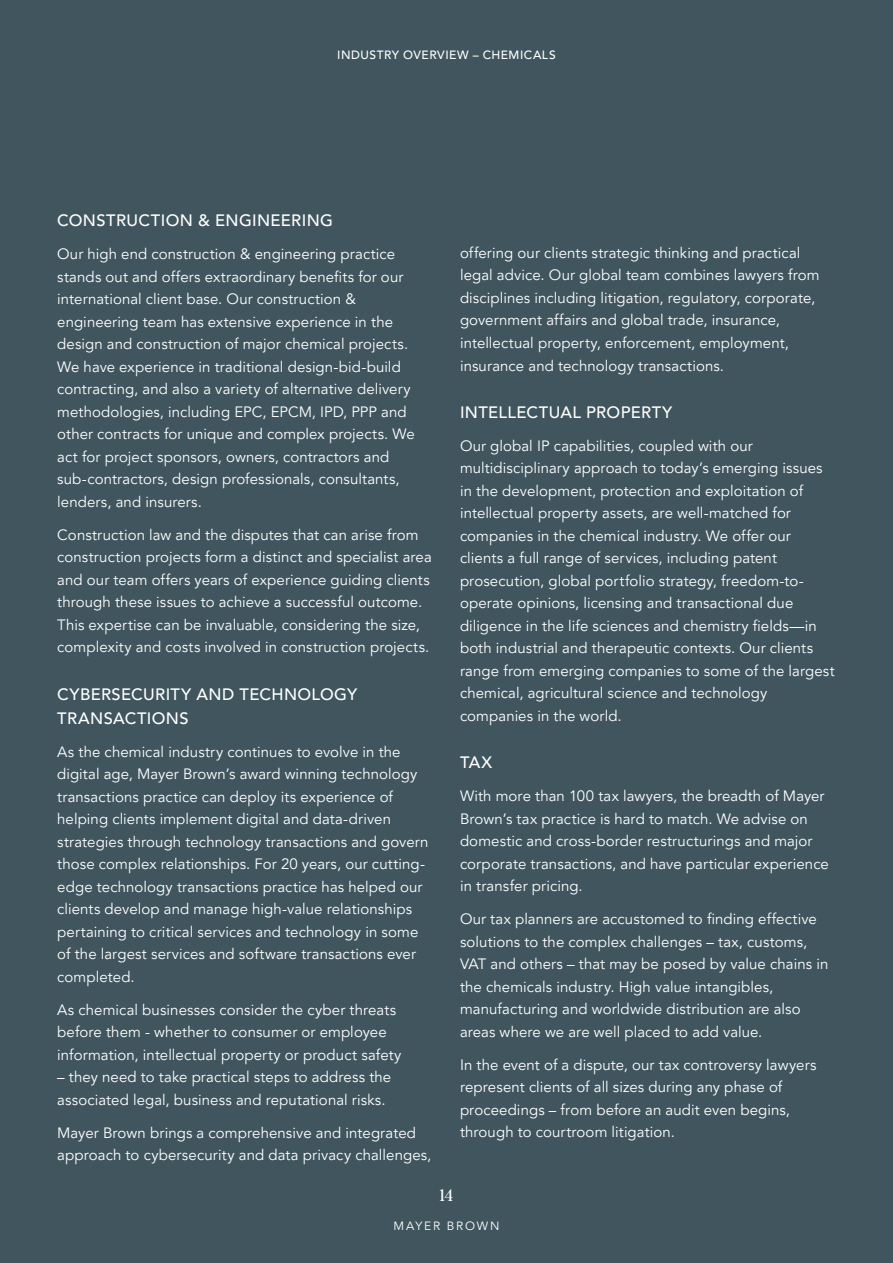
<style>
.page{position:relative;width:893px;height:1263px;background:#40555e}
.page>*{position:absolute;margin:0;border:0;box-sizing:border-box;transform-origin:0 0}
.t1{font:500 16.5px/24px "Avenir LT Pro";letter-spacing:.02em;color:#fff}
.Title_Large{font:16.5px "Burgess Pro";color:#fff}
.Body_copy{font:15px/22.5px "Avenir LT Pro";letter-spacing:.005em;color:#fff}
.Title_Large-2{font:500 12px "Avenir LT Pro";letter-spacing:.04em;color:#fff}
.Title_Large-3{font:12px "Avenir LT Pro";letter-spacing:.15em;color:#fff}
</style>
<div class="page">
<p class="Title_Large-2" style="left:337px;top:47px;width:220px">INDUSTRY OVERVIEW – CHEMICALS</p>
<h2 class="t1" style="left:57px;top:209px;width:277px">CONSTRUCTION &amp; ENGINEERING</h2>
<p class="Body_copy" style="left:57px;top:243px;width:359px">Our high end construction &amp; engineering practice stands out and offers extraordinary benefits for our international client base. Our construction &amp; engineering team has extensive experience in the design and construction of major chemical projects.<br>We have experience in traditional design-bid-build contracting, and also a variety of alternative delivery methodologies, including EPC, EPCM, IPD, PPP and other contracts for unique and complex projects. We act for project sponsors, owners, contractors and sub-contractors, design professionals, consultants, lenders, and insurers.</p>
<p class="Body_copy" style="left:57px;top:524px;width:376px">Construction law and the disputes that can arise from construction projects form a distinct and specialist area and our team offers years of experience guiding clients through these issues to achieve a successful outcome.<br>This expertise can be invaluable, considering the size, complexity and costs involved in construction projects.</p>
<h2 class="t1" style="left:57px;top:682px;width:302px">CYBERSECURITY AND TECHNOLOGY<br>TRANSACTIONS</h2>
<p class="Body_copy" style="left:57px;top:740px;width:373px">As the chemical industry continues to evolve in the digital age, Mayer Brown’s award winning technology transactions practice can deploy its experience of helping clients implement digital and data-driven strategies through technology transactions and govern those complex relationships. For 20 years, our cutting&shy;edge technology transactions practice has helped our clients develop and manage high-value relationships pertaining to critical services and technology in some of the largest services and software transactions ever completed.</p>
<p class="Body_copy" style="left:57px;top:998px;width:346px">As chemical businesses consider the cyber threats before them - whether to consumer or employee information, intellectual property or product safety</p>
<p class="Body_copy" style="left:57px;top:1066px;width:336px">– they need to take practical steps to address the associated legal, business and reputational risks.</p>
<p class="Body_copy" style="left:57px;top:1121px;width:376px">Mayer Brown brings a comprehensive and integrated approach to cybersecurity and data privacy challenges,</p>
<p class="Body_copy" style="left:460px;top:242px;width:361px">offering our clients strategic thinking and practical legal advice. Our global team combines lawyers from disciplines including litigation, regulatory, corporate, government affairs and global trade, insurance, intellectual property, enforcement, employment, insurance and technology transactions.</p>
<h2 class="t1" style="left:460px;top:400px;width:214px">INTELLECTUAL PROPERTY</h2>
<p class="Body_copy" style="left:460px;top:435px;width:376px">Our global IP capabilities, coupled with our multidisciplinary approach to today’s emerging issues in the development, protection and exploitation of intellectual property assets, are well-matched for companies in the chemical industry. We offer our clients a full range of services, including patent prosecution, global portfolio strategy, freedom-to&shy;operate opinions, licensing and transactional due diligence in the life sciences and chemistry fields—in both industrial and therapeutic contexts. Our clients range from emerging companies to some of the largest chemical, agricultural science and technology companies in the world.</p>
<h2 class="t1" style="left:460px;top:751px;width:34px">TAX</h2>
<p class="Body_copy" style="left:460px;top:785px;width:370px">With more than 100 tax lawyers, the breadth of Mayer Brown’s tax practice is hard to match. We advise on domestic and cross-border restructurings and major corporate transactions, and have particular experience in transfer pricing.</p>
<p class="Body_copy" style="left:460px;top:908px;width:370px">Our tax planners are accustomed to finding effective solutions to the complex challenges – tax, customs, VAT and others – that may be posed by value chains in the chemicals industry. High value intangibles, manufacturing and worldwide distribution are also areas where we are well placed to add value.</p>
<p class="Body_copy" style="left:460px;top:1053px;width:358px">In the event of a dispute, our tax controversy lawyers represent clients of all sizes during any phase of proceedings – from before an audit even begins, through to courtroom litigation.</p>
<p class="Title_Large" style="left:440px;top:1185px;width:15px">14</p>
<p class="Title_Large-3" style="left:393px;top:1219px;width:108px">MAYER BROWN</p>
</div>
